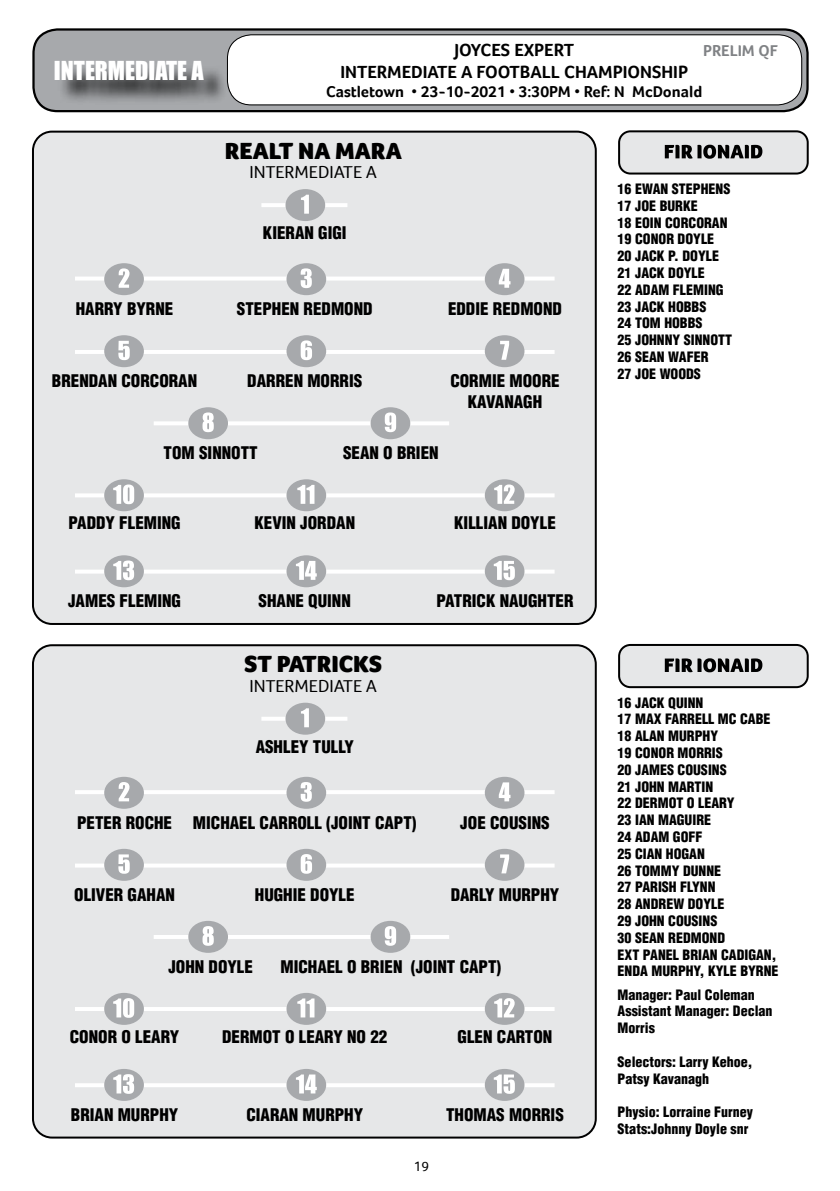
<style>
.page{position:relative;width:840px;height:1191px;background:#fff}
.page>*{position:absolute;margin:0;border:0;box-sizing:border-box;transform-origin:0 0}
.t1{font:900 24px "Foco";color:#000}
.t2{font:24px "Impact";color:#fff}
.t3{font:700 18px/21.6px "Foco";color:#000;text-align:center}
.t4{font:18px "Foco";color:#000}
.t5{font:900 condensed 17px/20.4px "Helvetica";color:#000;text-align:center}
.t6{font:700 16px "Foco";color:#000}
.t7{font:700 16px "Foco";color:#808285}
.t8{font:900 condensed 14px/16.8px "Helvetica";color:#000}
.t9{font:14px "Foco";color:#000}
.s1{font-family:"Arial";font-weight:400}
</style>
<div class="page">
<div style="left:618px;top:645px;width:189px;height:42px;background:#e6e7e8;border-radius:11px"></div>
<div style="left:617px;top:644px;width:191px;height:44px;border:2px solid #000;border-radius:11px"></div>
<div style="left:33px;top:645px;width:562px;height:492px;background:#e6e7e8;border-radius:19px"></div>
<div style="left:32px;top:644px;width:564px;height:494px;border:2px solid #000;border-radius:19px"></div>
<svg style="left:664px;top:658px;width:98px;height:14px"></svg>
<hr style="left:75px;top:790px;width:479px;height:4px;background:#fff">
<svg style="left:261px;top:717px;width:86px;height:3px"></svg>
<svg style="left:75px;top:863px;width:479px;height:4px"></svg>
<hr style="left:75px;top:1007px;width:479px;height:4px;background:#fff">
<hr style="left:75px;top:1083px;width:479px;height:4px;background:#fff">
<hr style="left:154px;top:935px;width:295px;height:4px;background:#fff">
<div style="left:285px;top:702px;width:40px;height:32px;background:#a7a9ac;border-radius:50%"></div>
<svg style="left:301px;top:708px;width:8px;height:19px"></svg>
<div style="left:104px;top:777px;width:40px;height:31px;background:#a7a9ac;border-radius:50%"></div>
<svg style="left:119px;top:782px;width:10px;height:19px"></svg>
<div style="left:286px;top:777px;width:40px;height:31px;background:#a7a9ac;border-radius:50%"></div>
<svg style="left:300px;top:782px;width:12px;height:19px"></svg>
<div style="left:484px;top:777px;width:40px;height:31px;background:#a7a9ac;border-radius:50%"></div>
<svg style="left:498px;top:782px;width:12px;height:19px"></svg>
<div style="left:104px;top:849px;width:40px;height:31px;background:#a7a9ac;border-radius:50%"></div>
<svg style="left:118px;top:854px;width:12px;height:19px"></svg>
<div style="left:286px;top:849px;width:40px;height:31px;background:#a7a9ac;border-radius:50%"></div>
<svg style="left:300px;top:854px;width:12px;height:19px"></svg>
<div style="left:188px;top:921px;width:40px;height:31px;background:#a7a9ac;border-radius:50%"></div>
<svg style="left:202px;top:926px;width:12px;height:19px"></svg>
<div style="left:370px;top:921px;width:40px;height:31px;background:#a7a9ac;border-radius:50%"></div>
<svg style="left:384px;top:926px;width:12px;height:19px"></svg>
<div style="left:484px;top:849px;width:40px;height:31px;background:#a7a9ac;border-radius:50%"></div>
<svg style="left:500px;top:854px;width:9px;height:19px"></svg>
<div style="left:104px;top:993px;width:40px;height:31px;background:#a7a9ac;border-radius:50%"></div>
<svg style="left:113px;top:998px;width:21px;height:19px"></svg>
<div style="left:286px;top:993px;width:40px;height:31px;background:#a7a9ac;border-radius:50%"></div>
<svg style="left:297px;top:998px;width:17px;height:19px"></svg>
<div style="left:484px;top:993px;width:40px;height:31px;background:#a7a9ac;border-radius:50%"></div>
<svg style="left:494px;top:998px;width:20px;height:19px"></svg>
<div style="left:104px;top:1069px;width:40px;height:31px;background:#a7a9ac;border-radius:50%"></div>
<svg style="left:113px;top:1074px;width:21px;height:19px"></svg>
<div style="left:286px;top:1069px;width:40px;height:31px;background:#a7a9ac;border-radius:50%"></div>
<svg style="left:296px;top:1074px;width:20px;height:19px"></svg>
<div style="left:484px;top:1069px;width:40px;height:31px;background:#a7a9ac;border-radius:50%"></div>
<svg style="left:493px;top:1074px;width:21px;height:19px"></svg>
<div style="left:33px;top:29px;width:774px;height:82px;background:#a7a9ac;border-radius:24px"></div>
<div style="left:32px;top:28px;width:776px;height:84px;border:2px solid #000;border-radius:24px"></div>
<div style="left:227px;top:35px;width:574px;height:70px;background:#fff;border-radius:24px"></div>
<div style="left:227px;top:35px;width:574px;height:70px;border:1px solid #000;border-radius:24px"></div>
<div style="left:58px;top:64px;width:170px;height:41px;background:#000;opacity:.75"></div>
<div style="left:618px;top:131px;width:189px;height:42px;background:#e6e7e8;border-radius:11px"></div>
<div style="left:617px;top:130px;width:191px;height:44px;border:2px solid #000;border-radius:11px"></div>
<div style="left:33px;top:132px;width:562px;height:492px;background:#e6e7e8;border-radius:19px"></div>
<div style="left:32px;top:131px;width:564px;height:494px;border:2px solid #000;border-radius:19px"></div>
<svg style="left:664px;top:145px;width:98px;height:14px"></svg>
<svg style="left:75px;top:276px;width:479px;height:4px"></svg>
<hr style="left:261px;top:203px;width:86px;height:4px;background:#fff">
<hr style="left:75px;top:350px;width:479px;height:4px;background:#fff">
<hr style="left:75px;top:493px;width:479px;height:4px;background:#fff">
<svg style="left:75px;top:569px;width:479px;height:4px"></svg>
<hr style="left:154px;top:421px;width:295px;height:4px;background:#fff">
<div style="left:285px;top:189px;width:40px;height:32px;background:#a7a9ac;border-radius:50%"></div>
<svg style="left:301px;top:195px;width:8px;height:19px"></svg>
<div style="left:104px;top:263px;width:40px;height:32px;background:#a7a9ac;border-radius:50%"></div>
<svg style="left:119px;top:268px;width:10px;height:20px"></svg>
<div style="left:286px;top:263px;width:40px;height:32px;background:#a7a9ac;border-radius:50%"></div>
<svg style="left:300px;top:268px;width:12px;height:20px"></svg>
<div style="left:484px;top:263px;width:40px;height:32px;background:#a7a9ac;border-radius:50%"></div>
<svg style="left:498px;top:269px;width:12px;height:19px"></svg>
<div style="left:104px;top:335px;width:40px;height:32px;background:#a7a9ac;border-radius:50%"></div>
<svg style="left:118px;top:341px;width:12px;height:19px"></svg>
<div style="left:286px;top:335px;width:40px;height:32px;background:#a7a9ac;border-radius:50%"></div>
<svg style="left:300px;top:340px;width:12px;height:20px"></svg>
<div style="left:188px;top:407px;width:40px;height:32px;background:#a7a9ac;border-radius:50%"></div>
<svg style="left:202px;top:412px;width:12px;height:20px"></svg>
<div style="left:370px;top:407px;width:40px;height:32px;background:#a7a9ac;border-radius:50%"></div>
<svg style="left:384px;top:412px;width:12px;height:20px"></svg>
<div style="left:484px;top:335px;width:40px;height:32px;background:#a7a9ac;border-radius:50%"></div>
<svg style="left:500px;top:341px;width:9px;height:19px"></svg>
<div style="left:104px;top:479px;width:40px;height:32px;background:#a7a9ac;border-radius:50%"></div>
<svg style="left:113px;top:484px;width:21px;height:20px"></svg>
<div style="left:286px;top:479px;width:40px;height:32px;background:#a7a9ac;border-radius:50%"></div>
<svg style="left:297px;top:485px;width:17px;height:19px"></svg>
<div style="left:484px;top:479px;width:40px;height:32px;background:#a7a9ac;border-radius:50%"></div>
<svg style="left:494px;top:484px;width:20px;height:20px"></svg>
<div style="left:104px;top:555px;width:40px;height:32px;background:#a7a9ac;border-radius:50%"></div>
<svg style="left:113px;top:560px;width:21px;height:20px"></svg>
<div style="left:286px;top:555px;width:40px;height:32px;background:#a7a9ac;border-radius:50%"></div>
<svg style="left:296px;top:561px;width:20px;height:19px"></svg>
<div style="left:484px;top:555px;width:40px;height:32px;background:#a7a9ac;border-radius:50%"></div>
<svg style="left:493px;top:561px;width:21px;height:19px"></svg>
<h1 class="t2" style="left:54px;top:52px;width:151px">INTERMEDIATE A</h1>
<p class="t5" style="left:76px;top:299px;width:99px">HARRY BYRNE</p>
<p class="t5" style="left:52px;top:371px;width:147px">BRENDAN CORCORAN</p>
<p class="t3" style="left:340px;top:39px;width:349px">JOYCES EXPERT<br>INTERMEDIATE A FOOTBALL CHAMPIONSHIP</p>
<p class="t6" style="left:326px;top:82px;width:377px">Castletown <span class="s1">•</span> 23-10-2021 <span class="s1">•</span> 3:30PM <span class="s1">•</span> Ref: N McDonald</p>
<p class="t7" style="left:702px;top:42px;width:76px">PRELIM QF</p>
<h1 class="t1" style="left:224px;top:137px;width:178px">REALT NA MARA</h1>
<p class="t4" style="left:249px;top:162px;width:129px">INTERMEDIATE A</p>
<p class="t5" style="left:263px;top:223px;width:85px">KIERAN GIGI</p>
<p class="t5" style="left:237px;top:299px;width:137px">STEPHEN REDMOND</p>
<p class="t5" style="left:247px;top:371px;width:116px">DARREN MORRIS</p>
<p class="t5" style="left:448px;top:299px;width:115px">EDDIE REDMOND</p>
<p class="t5" style="left:450px;top:371px;width:111px">CORMIE MOORE<br>KAVANAGH</p>
<p class="t8" style="left:617px;top:180px;width:116px">16 EWAN STEPHENS<br>17 JOE BURKE<br>18 EOIN CORCORAN<br>19 CONOR DOYLE<br>20 JACK P. DOYLE<br>21 JACK DOYLE<br>22 ADAM FLEMING<br>23 JACK HOBBS<br>24 TOM HOBBS<br>25 JOHNNY SINNOTT<br>26 SEAN WAFER<br>27 JOE WOODS</p>
<p class="t5" style="left:163px;top:443px;width:96px">TOM SINNOTT</p>
<p class="t5" style="left:343px;top:443px;width:97px">SEAN O BRIEN</p>
<p class="t5" style="left:68px;top:513px;width:114px">PADDY FLEMING</p>
<p class="t5" style="left:254px;top:513px;width:102px">KEVIN JORDAN</p>
<p class="t5" style="left:454px;top:513px;width:103px">KILLIAN DOYLE</p>
<p class="t5" style="left:68px;top:591px;width:114px">JAMES FLEMING</p>
<p class="t5" style="left:258px;top:591px;width:94px">SHANE QUINN</p>
<h1 class="t1" style="left:244px;top:650px;width:139px">ST PATRICKS</h1>
<p class="t4" style="left:249px;top:675px;width:129px">INTERMEDIATE A</p>
<p class="t5" style="left:255px;top:736px;width:100px">ASHLEY TULLY</p>
<p class="t5" style="left:436px;top:591px;width:138px">PATRICK NAUGHTER</p>
<p class="t5" style="left:77px;top:812px;width:96px">PETER ROCHE</p>
<p class="t5" style="left:193px;top:812px;width:225px">MICHAEL CARROLL (JOINT CAPT)</p>
<p class="t5" style="left:74px;top:884px;width:102px">OLIVER GAHAN</p>
<p class="t5" style="left:255px;top:884px;width:101px">HUGHIE DOYLE</p>
<p class="t5" style="left:460px;top:812px;width:91px">JOE COUSINS</p>
<p class="t5" style="left:450px;top:884px;width:110px">DARLY MURPHY</p>
<p class="t5" style="left:168px;top:956px;width:86px">JOHN DOYLE</p>
<p class="t5" style="left:280px;top:956px;width:222px">MICHAEL O BRIEN (JOINT CAPT)</p>
<p class="t5" style="left:70px;top:1026px;width:111px">CONOR O LEARY</p>
<p class="t5" style="left:71px;top:1104px;width:109px">BRIAN MURPHY</p>
<p class="t5" style="left:222px;top:1026px;width:167px">DERMOT O LEARY NO 22</p>
<p class="t5" style="left:246px;top:1104px;width:118px">CIARAN MURPHY</p>
<p class="t5" style="left:457px;top:1026px;width:96px">GLEN CARTON</p>
<p class="t9" style="left:413px;top:1158px;width:17px">19</p>
<p class="t5" style="left:446px;top:1104px;width:119px">THOMAS MORRIS</p>
<p class="t8" style="left:617px;top:694px;width:162px">16 JACK QUINN<br>17 MAX FARRELL MC CABE<br>18 ALAN MURPHY<br>19 CONOR MORRIS<br>20 JAMES COUSINS<br>21 JOHN MARTIN<br>22 DERMOT O LEARY<br>23 IAN MAGUIRE<br>24 ADAM GOFF<br>25 CIAN HOGAN<br>26 TOMMY DUNNE<br>27 PARISH FLYNN<br>28 ANDREW DOYLE<br>29 JOHN COUSINS<br>30 SEAN REDMOND<br>EXT PANEL BRIAN CADIGAN,<br>ENDA MURPHY, KYLE BYRNE</p>
<p class="t8" style="left:617px;top:986px;width:156px">Manager: Paul Coleman<br>Assistant Manager: Declan<br>Morris</p>
<p class="t8" style="left:617px;top:1053px;width:136px">Selectors: Larry Kehoe,<br>Patsy Kavanagh</p>
<p class="t8" style="left:617px;top:1103px;width:137px">Physio: Lorraine Furney<br>Stats:Johnny Doyle snr</p>
</div>
